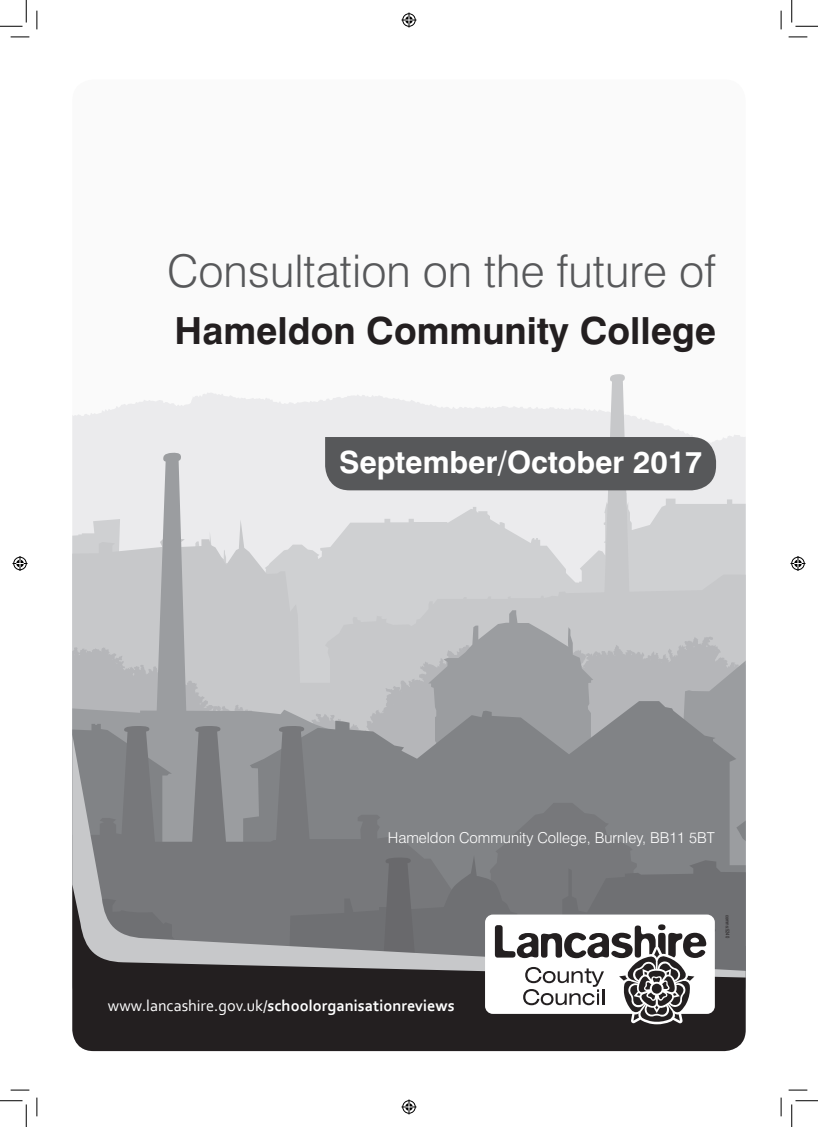
<style>
.page{position:relative;width:818px;height:1127px;background:#fff}
.page>*{position:absolute;margin:0;border:0;box-sizing:border-box;transform-origin:0 0}
.t1{font:300 45px "Swiss 721 BT";color:#57585a}
.t2{font:700 37.38px "Swiss 721 BT";color:#231f20}
.t3{font:700 30.62px "Swiss 721 BT";color:#fff}
.t4{font:700 16.25px "Corbel";color:#fff}
.t5{font:300 15px "Swiss 721 BT";color:#fff}
.t6{font:5px "Arial Narrow";color:#231f20}
.s1{font-weight:400}
</style>
<div class="page">
<div style="left:72px;top:1024px;width:674px;height:26px;background:#231f20"></div>
<svg style="left:72px;top:374px;width:674px;height:650px;background:#a5a5a7"></svg>
<svg style="left:11px;top:36px;width:18px;height:2px"></svg>
<svg style="left:788px;top:36px;width:19px;height:2px"></svg>
<svg style="left:11px;top:1089px;width:18px;height:1px"></svg>
<svg style="left:788px;top:1089px;width:19px;height:1px"></svg>
<svg style="left:36px;top:11px;width:2px;height:18px"></svg>
<svg style="left:36px;top:1097px;width:2px;height:18px"></svg>
<svg style="left:780px;top:11px;width:2px;height:18px"></svg>
<svg style="left:780px;top:1097px;width:2px;height:18px"></svg>
<svg style="left:0;top:0;width:27px;height:27px"></svg>
<svg style="left:0;top:1100px;width:27px;height:26px"></svg>
<svg style="left:791px;top:0;width:27px;height:27px"></svg>
<svg style="left:791px;top:1100px;width:27px;height:26px"></svg>
<svg style="left:401px;top:13px;width:15px;height:15px"></svg>
<svg style="left:401px;top:1099px;width:15px;height:15px"></svg>
<svg style="left:13px;top:556px;width:15px;height:15px"></svg>
<svg style="left:790px;top:556px;width:15px;height:15px"></svg>
<p class="t1" style="left:167px;top:244px;width:550px">Consultation on the future of</p>
<p class="t2" style="left:175px;top:308px;width:543px">Hameldon Community College</p>
<p class="t3" style="left:339px;top:443px;width:365px">September/October 2017</p>
<p class="t5" style="left:388px;top:828px;width:328px">Hameldon Community College, Burnley, BB11 5BT</p>
<p class="t4" style="left:108px;top:995px;width:348px"><span class="s1">www.lancashire.gov.uk/</span>schoolorganisationreviews</p>
<p class="t6" style="left:731px;top:914px;width:25px;rotate:90deg">comms:5240</p>
</div>
